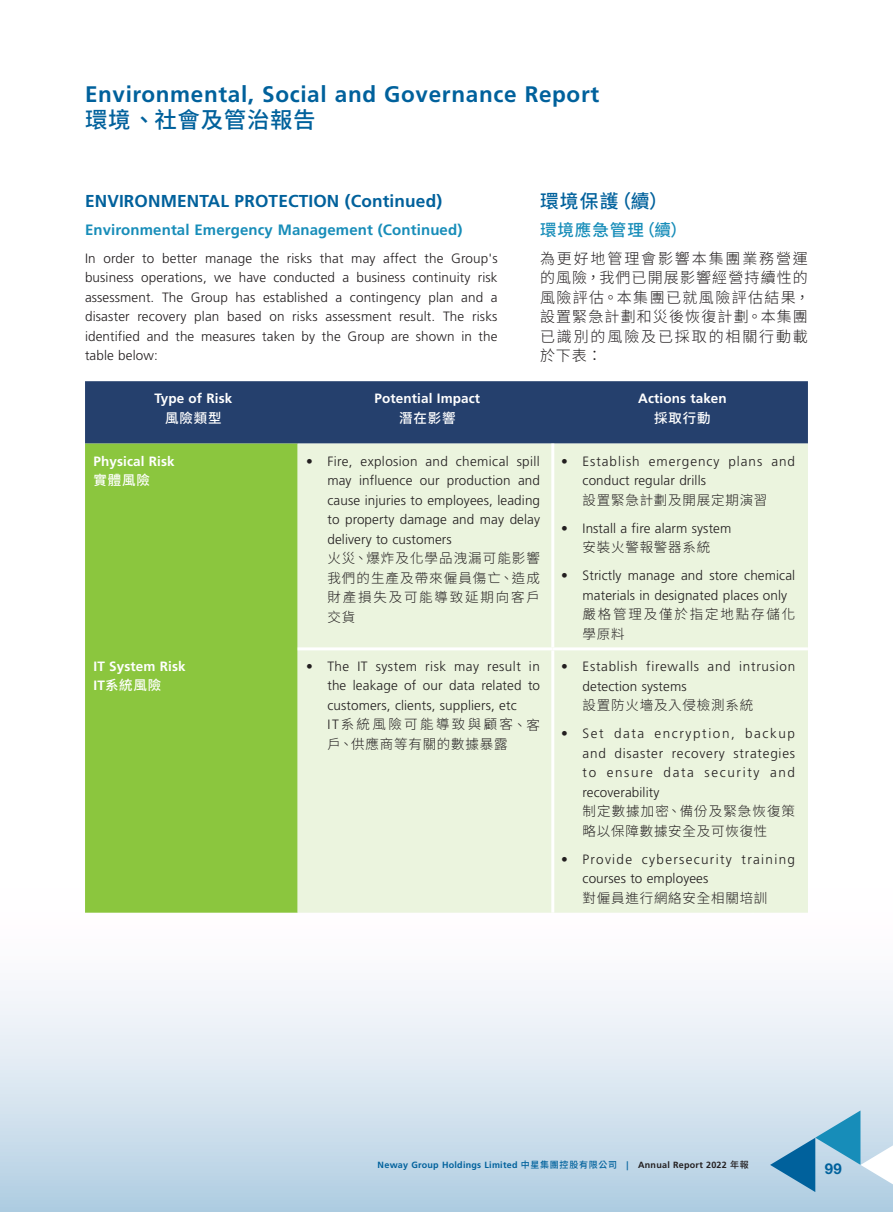
<style>
.page{position:relative;width:893px;height:1212px;background:#fff}
.page>*{position:absolute;margin:0;border:0;box-sizing:border-box;transform-origin:0 0}
.t1{font:700 22.5px "Frutiger LT Std";letter-spacing:.03em;color:#00619c}
.t2{font:500 22.5px "Source Han Sans TC";letter-spacing:.03em;color:#00619c}
.C_Heading_1{font:500 18.75px "Source Han Sans TC";color:#00619c}
.Heading_1{font:700 17.25px "Frutiger LT Std";letter-spacing:.01em;color:#00619c}
.C_Heading_2{font:500 16.5px "Source Han Sans TC";letter-spacing:.06em;color:#178db9}
.C_Body_Text{font:300 15px/19.5px "Source Han Sans TC";letter-spacing:.095em;color:#231f20}
.Heading_2{font:700 15px "Frutiger LT Std";letter-spacing:.01em;color:#178db9}
.t3{font:700 15px "Helvetica Neue LT Std";color:#00619c}
.Body_Text{font:300 13.5px/19.5px "Frutiger LT Std";letter-spacing:.01em;color:#231f20;text-align:justify}
.Body_Text-2{font:300 13.5px/19.5px "Source Han Sans TC";letter-spacing:.08em;color:#231f20;text-align:justify}
.Body_Text-3{font:700 13.5px "Frutiger LT Std";letter-spacing:.01em;color:#fff}
.Body_Text-4{font:300 13.5px/19.5px "Frutiger LT Std";letter-spacing:.07em;color:#231f20}
.Body_Text-5{font:300 13.5px "Source Han Sans TC";letter-spacing:.06em;color:#231f20}
.Body_Text-6{font:300 13.5px/19.5px "Frutiger LT Std";letter-spacing:.05em;color:#231f20}
.Body_Text-7{font:300 13.5px/19.5px "Frutiger LT Std";letter-spacing:.095em;color:#231f20}
.Body_Text-8{font:300 13.5px/19.6px "Source Han Sans TC";letter-spacing:.115em;color:#231f20}
.Body_Text-9{font:500 13.5px "Source Han Sans TC";letter-spacing:.06em;color:#fff}
.Body_Text-10{font:300 13.5px/19.5px "Source Han Sans TC";letter-spacing:.135em;color:#231f20}
.t4{font:700 9px "Frutiger LT Std";letter-spacing:.03em;color:#00619c}
.s1{font-family:"Frutiger LT Std";font-weight:700}
.s2{font-family:"Frutiger LT Std"}
.s3{font-family:"Source Han Sans TC";font-weight:500}
.s4{color:#231f20}
.s5{font-family:"Source Han Sans TC";font-weight:500;color:#231f20}
</style>
<div class="page">
<div style="left:0;top:829px;width:893px;height:383px;background:linear-gradient(to bottom,#fff,#bcd4e6)"></div>
<svg style="left:770px;top:1110px;width:123px;height:82px;background:#9bc4db"></svg>
<hr style="left:751px;top:650px;width:3px;height:264px;background:#fff">
<div style="left:85px;top:381px;width:723px;height:63px;background:#25406d"></div>
<div style="left:85px;top:444px;width:213px;height:469px;background:#8bc63e"></div>
<div style="left:298px;top:444px;width:510px;height:469px;background:#ebf4de"></div>
<hr style="left:551px;top:650px;width:3px;height:263px;background:#fff">
<hr style="left:551px;top:444px;width:3px;height:203px;background:#fff">
<hr style="left:298px;top:647px;width:255px;height:3px;background:#fff">
<hr style="left:553px;top:647px;width:255px;height:3px;background:#fff">
<h1 class="t1" style="left:85px;top:81px;width:516px">Environmental, Social and Governance Report</h1>
<h1 class="t2" style="left:85px;top:107px;width:232px">環境、社會及管治報告</h1>
<p class="Heading_1" style="left:85px;top:190px;width:359px">ENVIRONMENTAL PROTECTION (Continued)</p>
<p class="Heading_2" style="left:85px;top:220px;width:379px">Environmental Emergency Management (Continued)</p>
<p class="Body_Text" style="left:85px;top:248px;width:414px">In order to better manage the risks that may affect the Group's business operations, we have conducted a business continuity risk assessment. The Group has established a contingency plan and a disaster recovery plan based on risks assessment result. The risks identified and the measures taken by the Group are shown in the table below:</p>
<p class="Body_Text-3" style="left:155px;top:391px;width:79px">Type of Risk</p>
<p class="Body_Text-9" style="left:165px;top:410px;width:58px">風險類型</p>
<p class="Body_Text-3" style="left:375px;top:391px;width:107px">Potential Impact</p>
<p class="Body_Text-9" style="left:399px;top:410px;width:58px">潛在影響</p>
<p class="C_Heading_1" style="left:540px;top:190px;width:129px">環境保護（續）</p>
<p class="C_Heading_2" style="left:540px;top:220px;width:148px">環境應急管理（續）</p>
<p class="C_Body_Text" style="left:540px;top:249px;width:271px">為更好地管理會影響本集團業務營運的風險，我們已開展影響經營持續性的風險評估。本集團已就風險評估結果，設置緊急計劃和災後恢復計劃。本集團已識別的風險及已採取的相關行動載於下表：</p>
<p class="Body_Text-3" style="left:638px;top:391px;width:90px">Actions taken</p>
<p class="Body_Text-9" style="left:654px;top:410px;width:58px">採取行動</p>
<p class="Body_Text-3" style="left:94px;top:453px;width:83px">Physical Risk</p>
<p class="Body_Text-9" style="left:94px;top:473px;width:58px">實體風險</p>
<p class="Body_Text-3" style="left:94px;top:658px;width:94px">IT System Risk</p>
<p class="Body_Text-9" style="left:94px;top:678px;width:69px"><span class="s1">IT</span>系統風險</p>
<p class="Body_Text" style="left:327px;top:451px;width:214px;text-indent:-21px">• Fire, explosion and chemical spill may influence our production and cause injuries to employees, leading to property damage and may delay delivery to customers</p>
<p class="Body_Text-2" style="left:327px;top:549px;width:214px">火災、爆炸及化學品洩漏可能影響我們的生產及帶來僱員傷亡、造成財產損失及可能導致延期向客戶交貨</p>
<p class="Body_Text" style="left:327px;top:657px;width:214px;text-indent:-21px">• The IT system risk may result in the leakage of our data related to customers, clients, suppliers, etc</p>
<p class="Body_Text-8" style="left:327px;top:715px;width:214px"><span class="s2">IT</span>系統風險可能導致與顧客、客戶、供應商等有關的數據暴露</p>
<p class="Body_Text-4" style="left:583px;top:451px;width:214px;text-indent:-21px">• Establish emergency plans and conduct regular drills</p>
<p class="Body_Text-5" style="left:583px;top:492px;width:186px">設置緊急計劃及開展定期演習</p>
<p class="Body_Text" style="left:561px;top:518px;width:172px">• Install a fire alarm system</p>
<p class="Body_Text-5" style="left:583px;top:540px;width:129px">安裝火警報警器系統</p>
<p class="Body_Text" style="left:583px;top:566px;width:214px;text-indent:-21px">• Strictly manage and store chemical materials in designated places only</p>
<p class="Body_Text-10" style="left:583px;top:605px;width:214px">嚴格管理及僅於指定地點存儲化學原料</p>
<p class="Body_Text-6" style="left:583px;top:657px;width:214px;text-indent:-21px">• Establish firewalls and intrusion detection systems</p>
<p class="Body_Text-5" style="left:583px;top:697px;width:172px">設置防火墻及入侵檢測系統</p>
<p class="Body_Text" style="left:583px;top:724px;width:214px;text-indent:-21px">• Set data encryption, backup and disaster recovery strategies to ensure data security and recoverability</p>
<p class="Body_Text-2" style="left:583px;top:801px;width:214px">制定數據加密、備份及緊急恢復策略以保障數據安全及可恢復性</p>
<p class="Body_Text-7" style="left:583px;top:849px;width:214px;text-indent:-21px">• Provide cybersecurity training courses to employees</p>
<p class="Body_Text-5" style="left:583px;top:890px;width:186px">對僱員進行網絡安全相關培訓</p>
<p class="t4" style="left:378px;top:1160px;width:373px">Neway Group Holdings Limited <span class="s3">中星集團控股有限公司　</span>| <span class="s4">Annual Report 2022</span> <span class="s5">年報</span></p>
<p class="t3" style="left:825px;top:1160px;width:19px">99</p>
</div>
